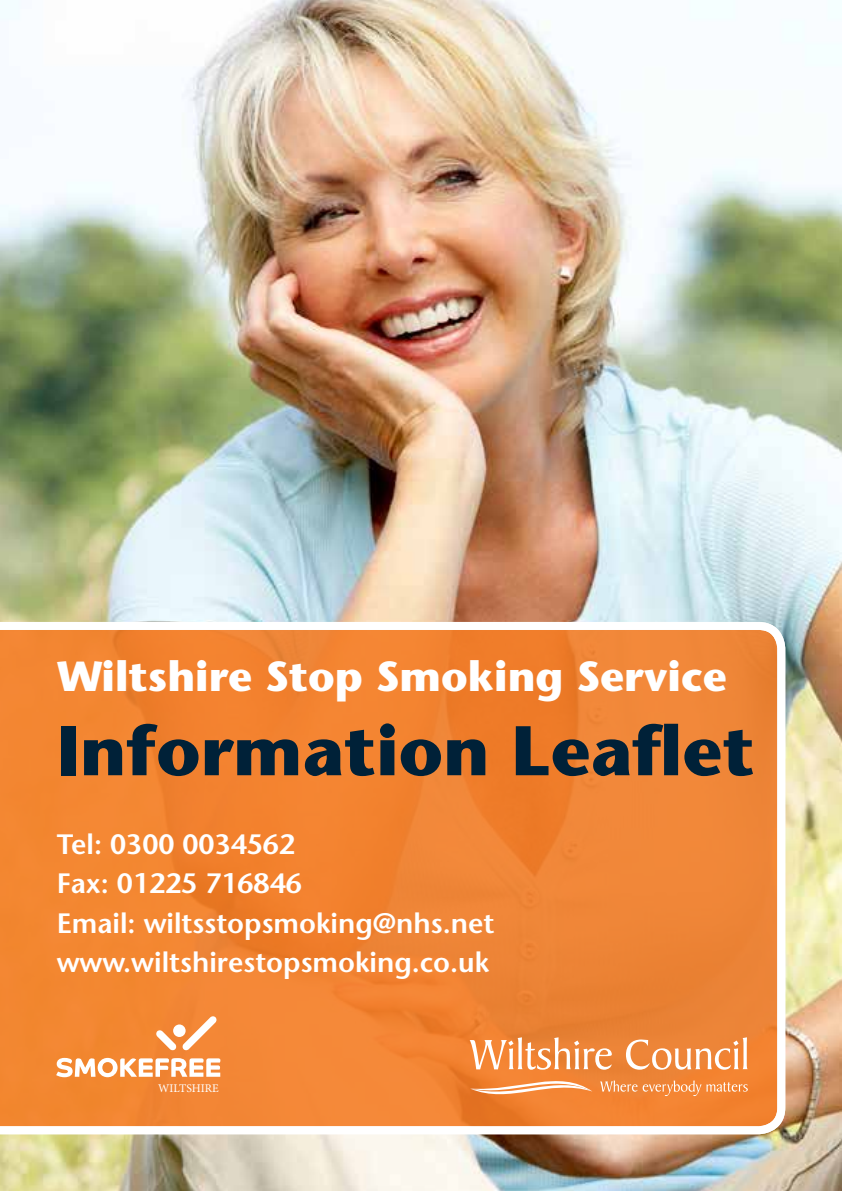
<style>
.page{position:relative;width:842px;height:1191px;background:#fff}
.page>*{position:absolute;margin:0;border:0;box-sizing:border-box;transform-origin:0 0}
.t1{font:700 70px "Stone Sans Std";color:#002138}
.t2{font:700 42px "Stone Sans Std";color:#fff}
.t3{font:600 28px/39.2px "Stone Sans Std";color:#fff}
.t4{font:11.8px "Minion Pro";color:#fff}
</style>
<div class="page">
<img style="left:0;top:0;width:842px;height:1191px">
<svg style="left:0;top:622px;width:785px;height:512px;background:#f1893b"></svg>
<svg style="left:156px;top:1016px;width:61px;height:34px"></svg>
<svg style="left:57px;top:1057px;width:163px;height:20px"></svg>
<svg style="left:470px;top:1037px;width:278px;height:68px;background:#f29754"></svg>
<h2 class="t2" style="left:57px;top:651px;width:671px">Wiltshire Stop Smoking Service</h2>
<h1 class="t1" style="left:57px;top:709px;width:699px">Information Leaflet</h1>
<p class="t3" style="left:57px;top:824px;width:439px">Tel: 0300 0034562<br>Fax: 01225 716846<br>Email: wiltsstopsmoking@nhs.net www.wiltshirestopsmoking.co.uk</p>
<p class="t4" style="left:158px;top:1080px;width:62px">WILTSHIRE</p>
</div>
